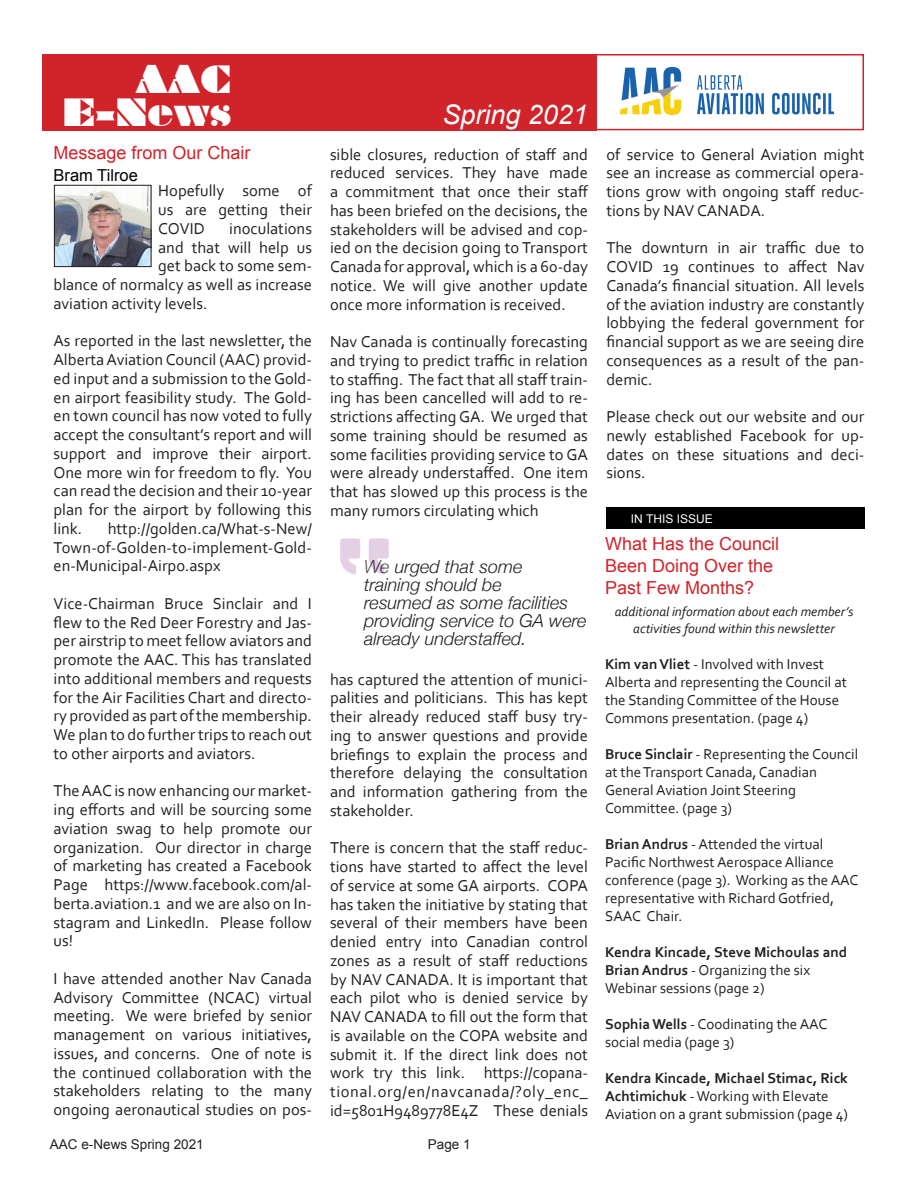
<style>
.page{position:relative;width:918px;height:1188px;background:#fff}
.page>*{position:absolute;margin:0;border:0;box-sizing:border-box;transform-origin:0 0}
.t1{font:36px "Braggadocio";color:#fff}
.t2{font:italic 27px "Arial";color:#fff}
.t3{font:italic 300 18px/18px "Helvetica Neue";color:#231f20}
.t4{font:18px "Arial";color:#d1232a}
.t5{font:16.5px/18.8px "Corbel";color:#231f20;text-align:justify}
.t6{font:16.5px "Arial";color:#000}
.t7{font:15px/18px "Corbel";color:#231f20}
.t8{font:700 15px/18px "Corbel";color:#231f20}
.t9{font:italic 13.5px/16.5px "Corbel";color:#231f20;text-align:center}
.t10{font:13.5px "Arial";color:#231f20}
.t11{font:12px "Arial";color:#fff}
.s1{font-weight:700}
.s2{font-weight:400}
</style>
<div class="page">
<div style="left:43px;top:54px;width:554px;height:77px;background:#d1232a"></div>
<img style="left:620px;top:68px;width:214px;height:46px">
<div style="left:594px;top:54px;width:270px;height:76px;border:2px solid #d1232a"></div>
<div style="left:606px;top:508px;width:259px;height:21px;background:#000"></div>
<img style="left:56px;top:187px;width:93px;height:78px">
<div style="left:54px;top:185px;width:97px;height:82px;border:1px solid #231f20"></div>
<img style="left:340px;top:538px;width:49px;height:36px">
<p class="t1" style="left:135px;top:58px;width:97px">AAC</p>
<p class="t1" style="left:62px;top:91px;width:170px">E-News</p>
<p class="t4" style="left:54px;top:141px;width:199px">Message from Our Chair</p>
<p class="t6" style="left:54px;top:165px;width:86px">Bram Tilroe</p>
<p class="t5" style="left:158px;top:181px;width:155px">Hopefully some of us are getting their COVID</p>
<p class="t5" style="left:229px;top:219px;width:84px">inoculations</p>
<p class="t5" style="left:158px;top:237px;width:155px">and that will help us</p>
<p class="t5" style="left:158px;top:256px;width:155px">get back to some sem-</p>
<p class="t5" style="left:54px;top:275px;width:260px">blance of normalcy as well as increase</p>
<p class="t5" style="left:54px;top:294px;width:155px">aviation activity levels.</p>
<p class="t5" style="left:54px;top:331px;width:260px">As reported in the last newsletter, the Alberta Aviation Council (AAC) provid&shy;ed input and a submission to the Gold&shy;en airport feasibility study. The Gold&shy;en town council has now voted to fully accept the consultant’s report and will support and improve their airport.<br>One more win for freedom to fly. You can read the decision and their 10-year plan for the airport by following this link.</p>
<p class="t5" style="left:54px;top:519px;width:260px;text-indent:54px">http://golden.ca/What-s-New/ Town-of-Golden-to-implement-Gold&shy;en-Municipal-Airpo.aspx</p>
<p class="t5" style="left:54px;top:594px;width:260px">Vice-Chairman Bruce Sinclair and I flew to the Red Deer Forestry and Jas&shy;per airstrip to meet fellow aviators and promote the AAC. This has translated into additional members and requests for the Air Facilities Chart and directo&shy;ry provided as part of the membership.<br>We plan to do further trips to reach out to other airports and aviators.</p>
<p class="t5" style="left:54px;top:781px;width:260px">The AAC is now enhancing our market&shy;ing efforts and will be sourcing some aviation swag to help promote our organization. Our director in charge of marketing has created a Facebook Page https://www.facebook.com/al&shy;berta.aviation.1 and we are also on In&shy;stagram and LinkedIn. Please follow us!</p>
<p class="t5" style="left:54px;top:969px;width:260px">I have attended another Nav Canada Advisory Committee (NCAC) virtual meeting. We were briefed by senior management on various initiatives, issues, and concerns. One of note is the continued collaboration with the stakeholders relating to the many ongoing aeronautical studies on pos-</p>
<p class="t2" style="left:442px;top:97px;width:147px">Spring 2021</p>
<p class="t5" style="left:330px;top:144px;width:260px">sible closures, reduction of staff and reduced services. They have made a commitment that once their staff has been briefed on the decisions, the stakeholders will be advised and cop&shy;ied on the decision going to Transport Canada for approval, which is a 60-day notice. We will give another update once more information is received.</p>
<p class="t5" style="left:330px;top:332px;width:260px">Nav Canada is continually forecasting and trying to predict traffic in relation to staffing. The fact that all staff train&shy;ing has been cancelled will add to re&shy;strictions affecting GA. We urged that some training should be resumed as some facilities providing service to GA were already understaffed. One item that has slowed up this process is the many rumors circulating which</p>
<p class="t3" style="left:364px;top:556px;width:160px">We urged that some</p>
<p class="t3" style="left:364px;top:574px;width:139px">training should be</p>
<p class="t3" style="left:364px;top:592px;width:224px">resumed as some facilities providing service to GA were already understaffed.</p>
<p class="t5" style="left:330px;top:669px;width:260px">has captured the attention of munici&shy;palities and politicians. This has kept their already reduced staff busy try&shy;ing to answer questions and provide briefings to explain the process and therefore delaying the consultation and information gathering from the stakeholder.</p>
<p class="t5" style="left:330px;top:838px;width:260px">There is concern that the staff reduc&shy;tions have started to affect the level of service at some GA airports. COPA has taken the initiative by stating that several of their members have been denied entry into Canadian control zones as a result of staff reductions by NAV CANADA. It is important that each pilot who is denied service by NAV CANADA to fill out the form that is available on the COPA website and submit it. If the direct link does not work try this link. https://copana&shy;tional.org/en/navcanada/?oly_enc_ id=5801H9489778E4Z These denials</p>
<p class="t10" style="left:50px;top:1135px;width:155px">AAC e-News Spring 2021</p>
<p class="t10" style="left:428px;top:1135px;width:44px">Page 1</p>
<p class="t5" style="left:606px;top:144px;width:260px">of service to General Aviation might see an increase as commercial opera&shy;tions grow with ongoing staff reduc&shy;tions by NAV CANADA.</p>
<p class="t5" style="left:606px;top:238px;width:260px">The downturn in air traffic due to COVID 19 continues to affect Nav Canada’s financial situation. All levels of the aviation industry are constantly lobbying the federal government for financial support as we are seeing dire consequences as a result of the pan&shy;demic.</p>
<p class="t5" style="left:606px;top:407px;width:260px">Please check out our website and our newly established Facebook for up&shy;dates on these situations and deci&shy;sions.</p>
<p class="t11" style="left:631px;top:511px;width:83px">IN THIS ISSUE</p>
<p class="t4" style="left:605px;top:532px;width:176px">What Has the Council</p>
<p class="t4" style="left:605px;top:554px;width:170px">Been Doing Over the</p>
<p class="t4" style="left:605px;top:576px;width:151px">Past Few Months?</p>
<p class="t9" style="left:615px;top:603px;width:240px">additional information about each member’s activities found within this newsletter</p>
<p class="t7" style="left:605px;top:655px;width:243px"><span class="s1">Kim van Vliet</span> - Involved with Invest Alberta and representing the Council at the Standing Committee of the House Commons presentation. (page 4)</p>
<p class="t7" style="left:605px;top:745px;width:255px"><span class="s1">Bruce Sinclair</span> - Representing the Council at the Transport Canada, Canadian</p>
<p class="t7" style="left:605px;top:781px;width:192px">General Aviation Joint Steering</p>
<p class="t7" style="left:605px;top:799px;width:129px">Committee. (page 3)</p>
<p class="t7" style="left:605px;top:835px;width:220px"><span class="s1">Brian Andrus</span> - Attended the virtual</p>
<p class="t7" style="left:605px;top:853px;width:255px">Pacific Northwest Aerospace Alliance conference (page 3). Working as the AAC</p>
<p class="t7" style="left:605px;top:889px;width:231px">representative with Richard Gotfried,<br>SAAC Chair.</p>
<p class="t8" style="left:605px;top:943px;width:244px">Kendra Kincade, Steve Michoulas and<br>Brian Andrus <span class="s2">- Organizing the six</span></p>
<p class="t7" style="left:605px;top:979px;width:161px">Webinar sessions (page 2)</p>
<p class="t7" style="left:605px;top:1015px;width:224px"><span class="s1">Sophia Wells</span> - Coodinating the AAC social media (page 3)</p>
<p class="t8" style="left:605px;top:1069px;width:244px">Kendra Kincade, Michael Stimac, Rick<br>Achtimichuk <span class="s2">- Working with Elevate</span></p>
<p class="t7" style="left:605px;top:1105px;width:245px">Aviation on a grant submission (page 4)</p>
</div>
